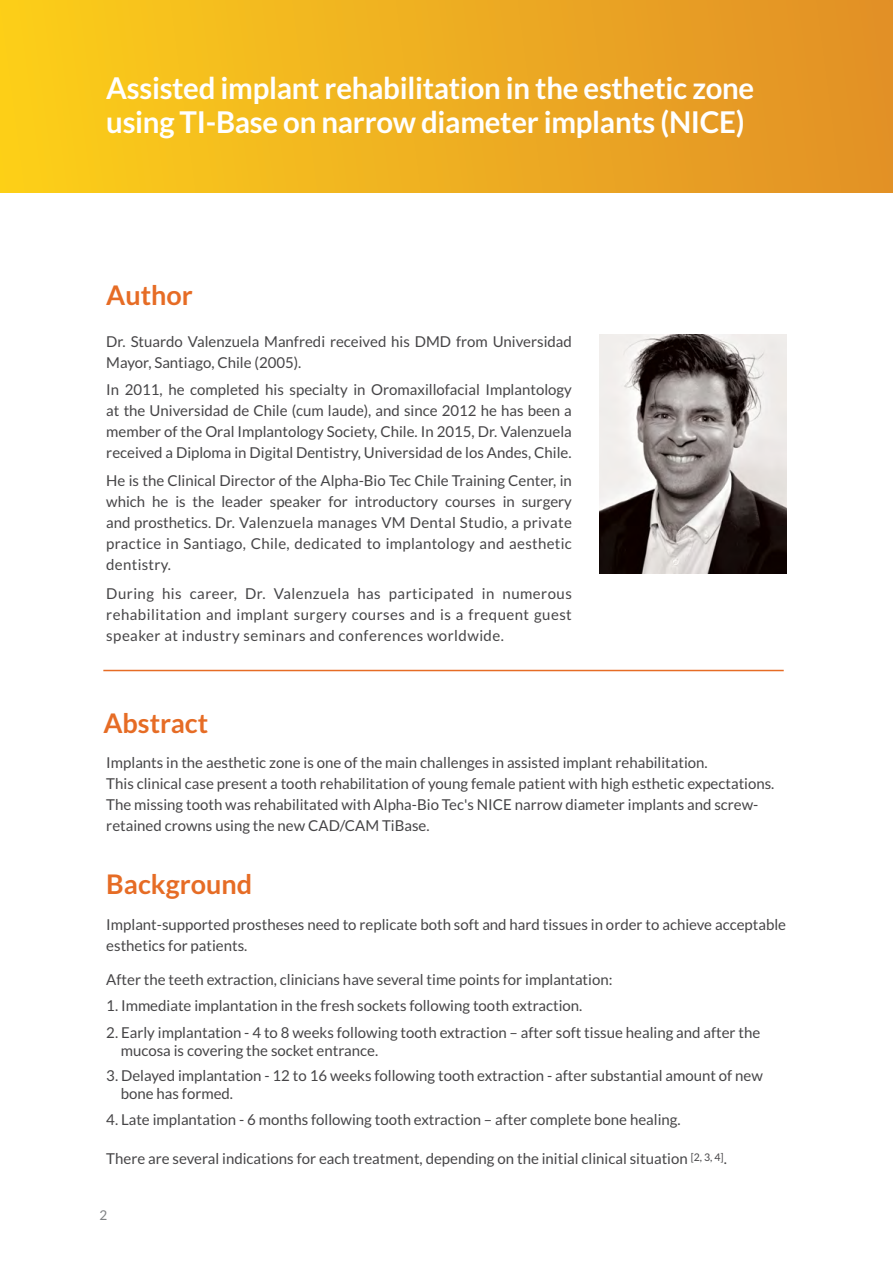
<style>
.page{position:relative;width:893px;height:1263px;background:#fff}
.page>*{position:absolute;margin:0;border:0;box-sizing:border-box;transform-origin:0 0}
.t1{font:700 30px/34.5px "Lato";letter-spacing:-.01em;color:#fff}
.t2{font:700 27px "Lato";color:#e66c25}
.t3{font:15px/21px "Lato";color:#464547}
.t4{font:13.5px "Lato";color:#808285}
</style>
<div class="page">
<div style="left:0;top:0;width:893px;height:192px;background:linear-gradient(to right,#fccf1a,#e18f27)"></div>
<hr style="left:103px;top:670px;width:681px;height:1px;background:#e66c25">
<img style="left:599px;top:335px;width:188px;height:238px">
<h1 class="t1" style="left:106px;top:70px;width:649px">Assisted implant rehabilitation in the esthetic zone using TI-Base on narrow diameter implants (NICE)</h1>
<h2 class="t2" style="left:106px;top:279px;width:88px">Author</h2>
<p class="t3" style="left:106px;top:331px;width:467px">Dr. Stuardo Valenzuela Manfredi received his DMD from Universidad<br>Mayor, Santiago, Chile (2005).</p>
<p class="t3" style="left:106px;top:379px;width:467px;text-align:justify">In 2011, he completed his specialty in Oromaxillofacial Implantology at the Universidad de Chile (cum laude), and since 2012 he has been a member of the Oral Implantology Society, Chile. In 2015, Dr. Valenzuela received a Diploma in Digital Dentistry, Universidad de los Andes, Chile.</p>
<p class="t3" style="left:106px;top:470px;width:467px;text-align:justify">He is the Clinical Director of the Alpha-Bio Tec Chile Training Center, in which he is the leader speaker for introductory courses in surgery and prosthetics. Dr. Valenzuela manages VM Dental Studio, a private practice in Santiago, Chile, dedicated to implantology and aesthetic dentistry.</p>
<p class="t3" style="left:106px;top:583px;width:467px;text-align:justify">During his career, Dr. Valenzuela has participated in numerous rehabilitation and implant surgery courses and is a frequent guest speaker at industry seminars and conferences worldwide.</p>
<h2 class="t2" style="left:103px;top:707px;width:106px">Abstract</h2>
<p class="t3" style="left:106px;top:752px;width:670px">Implants in the aesthetic zone is one of the main challenges in assisted implant rehabilitation.<br>This clinical case present a tooth rehabilitation of young female patient with high esthetic expectations.<br>The missing tooth was rehabilitated with Alpha-Bio Tec's NICE narrow diameter implants and screw&shy;retained crowns using the new CAD/CAM TiBase.</p>
<h2 class="t2" style="left:106px;top:869px;width:147px">Background</h2>
<p class="t3" style="left:106px;top:913px;width:681px">Implant-supported prostheses need to replicate both soft and hard tissues in order to achieve acceptable esthetics for patients.</p>
<p class="t3" style="left:106px;top:969px;width:508px">After the teeth extraction, clinicians have several time points for implantation:</p>
<p class="t3" style="left:106px;top:994px;width:478px">1. Immediate implantation in the fresh sockets following tooth extraction.</p>
<p class="t3" style="left:121px;top:1023px;width:641px;line-height:18px;text-indent:-14px">2. Early implantation - 4 to 8 weeks following tooth extraction – after soft tissue healing and after the mucosa is covering the socket entrance.</p>
<p class="t3" style="left:121px;top:1066px;width:644px;line-height:18px;text-indent:-14px">3. Delayed implantation - 12 to 16 weeks following tooth extraction - after substantial amount of new bone has formed.</p>
<p class="t3" style="left:106px;top:1108px;width:576px">4. Late implantation - 6 months following tooth extraction – after complete bone healing.</p>
<p class="t3" style="left:106px;top:1147px;width:622px">There are several indications for each treatment, depending on the initial clinical situation <sup>[2,</sup> <sup>3,</sup> <sup>4]</sup>.</p>
<p class="t4" style="left:100px;top:1207px;width:9px">2</p>
</div>
